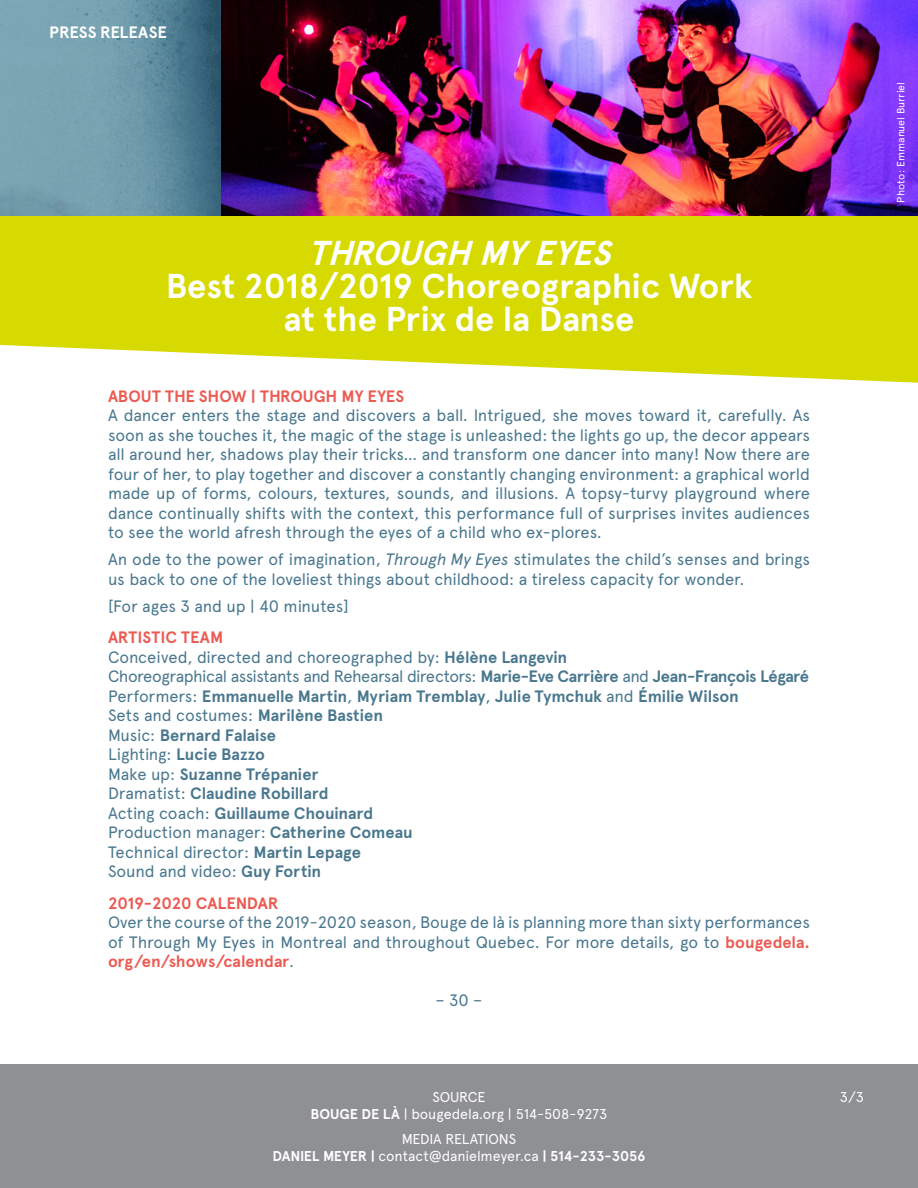
<style>
.page{position:relative;width:918px;height:1188px;background:#fff}
.page>*{position:absolute;margin:0;border:0;box-sizing:border-box;transform-origin:0 0}
.t1{font:700 34.5px/33px "Apercu";letter-spacing:-.005em;color:#fff;text-align:center}
.t2{font:italic 700 34.5px "Apercu";color:#fff}
.t3{font:16.5px/19.5px "Apercu";letter-spacing:-.01em;color:#49778e;text-align:justify}
.t4{font:700 16.5px/19.5px "Apercu";letter-spacing:-.005em;color:#49778e}
.t5{font:700 16.5px "Apercu";letter-spacing:-.01em;color:#eb5b53}
.t6{font:700 16.5px "Apercu";color:#fff}
.t7{font:14.25px/17.1px "Apercu";letter-spacing:-.01em;color:#fff;text-align:center}
.t8{font:10.5px "Apercu";letter-spacing:-.005em;color:#fff}
.s1{font-style:italic}
.s2{color:#eb5b53}
.s3{font-weight:400}
.s4{font-weight:700;color:#eb5b53}
.s5{font-weight:700}
</style>
<div class="page">
<div style="left:0;top:1065px;width:918px;height:123px;background:#8f9094"></div>
<img style="left:0;top:0;width:918px;height:216px">
<div style="left:0;top:216px;width:918px;height:84px;background:#d7da00"></div>
<svg style="left:0;top:300px;width:918px;height:83px;fill:#d7da00"></svg>
<p class="t6" style="left:49px;top:22px;width:119px">PRESS RELEASE</p>
<h1 class="t2" style="left:308px;top:232px;width:315px">THROUGH MYEYES</h1>
<h1 class="t1" style="left:166px;top:269px;width:588px">Best 2018/2019 Choreographic Work at the Prix de la Danse</h1>
<p class="t5" style="left:108px;top:386px;width:298px">ABOUT THE SHOW | THROUGH MY EYES</p>
<p class="t3" style="left:108px;top:405px;width:704px">A dancer enters the stage and discovers a ball. Intrigued, she moves toward it, carefully. As soon as she touches it, the magic of the stage is unleashed: the lights go up, the decor appears all around her, shadows play their tricks… and transform one dancer into many! Now there are four of her, to play together and discover a constantly changing environment: a graphical world made up of forms, colours, textures, sounds, and illusions. A topsy-turvy playground where dance continually shifts with the context, this performance full of surprises invites audiences to see the world afresh through the eyes of a child who ex-plores.</p>
<p class="t3" style="left:108px;top:549px;width:704px">An ode to the power of imagination, <span class="s1">Through My Eyes</span> stimulates the child’s senses and brings us back to one of the loveliest things about childhood: a tireless capacity for wonder.</p>
<p class="t3" style="left:108px;top:596px;width:242px">[For ages 3 and up | 40 minutes]</p>
<p class="t4" style="left:108px;top:628px;width:703px"><span class="s2">ARTISTIC TEAM<br></span><span class="s3">Conceived, directed and choreographed by:</span> Hélène Langevin<br><span class="s3">Choreographical assistants and Rehearsal directors:</span> Marie-Eve Carrière <span class="s3">and</span> Jean-François Légaré <span class="s3">Performers:</span> Emmanuelle Martin<span class="s3">,</span> Myriam Tremblay<span class="s3">,</span> Julie Tymchuk <span class="s3">and</span> Émilie Wilson<br><span class="s3">Sets and costumes:</span> Marilène Bastien<br><span class="s3">Music:</span> Bernard Falaise<br><span class="s3">Lighting:</span> Lucie Bazzo<br><span class="s3">Make up:</span> Suzanne Trépanier<br><span class="s3">Dramatist:</span> Claudine Robillard<br><span class="s3">Acting coach:</span> Guillaume Chouinard<br><span class="s3">Production manager:</span> Catherine Comeau<br><span class="s3">Technical director:</span> Martin Lepage<br><span class="s3">Sound and video:</span> Guy Fortin</p>
<p class="t5" style="left:108px;top:893px;width:172px">2019-2020 CALENDAR</p>
<p class="t3" style="left:108px;top:912px;width:704px">Over the course of the 2019-2020 season, Bouge de là is planning more than sixty performances of Through My Eyes in Montreal and throughout Quebec. For more details, go to <span class="s4">bougedela. org/en/shows/calendar</span>.</p>
<p class="t3" style="left:435px;top:991px;width:49px">– 30 –</p>
<p class="t7" style="left:311px;top:1088px;width:298px">SOURCE<br><span class="s5">BOUGE DE LÀ</span> | bougedela.org | 514-508-9273</p>
<p class="t7" style="left:272px;top:1130px;width:375px">MEDIA RELATIONS<br><span class="s5">DANIEL MEYER |</span> contact@danielmeyer.ca <span class="s5">| 514-233-3056</span></p>
<p class="t7" style="left:840px;top:1088px;width:26px">3/3</p>
<p class="t8" style="left:895px;top:202px;width:122px;rotate:-90deg">Photo: Emmanuel Burriel</p>
</div>
